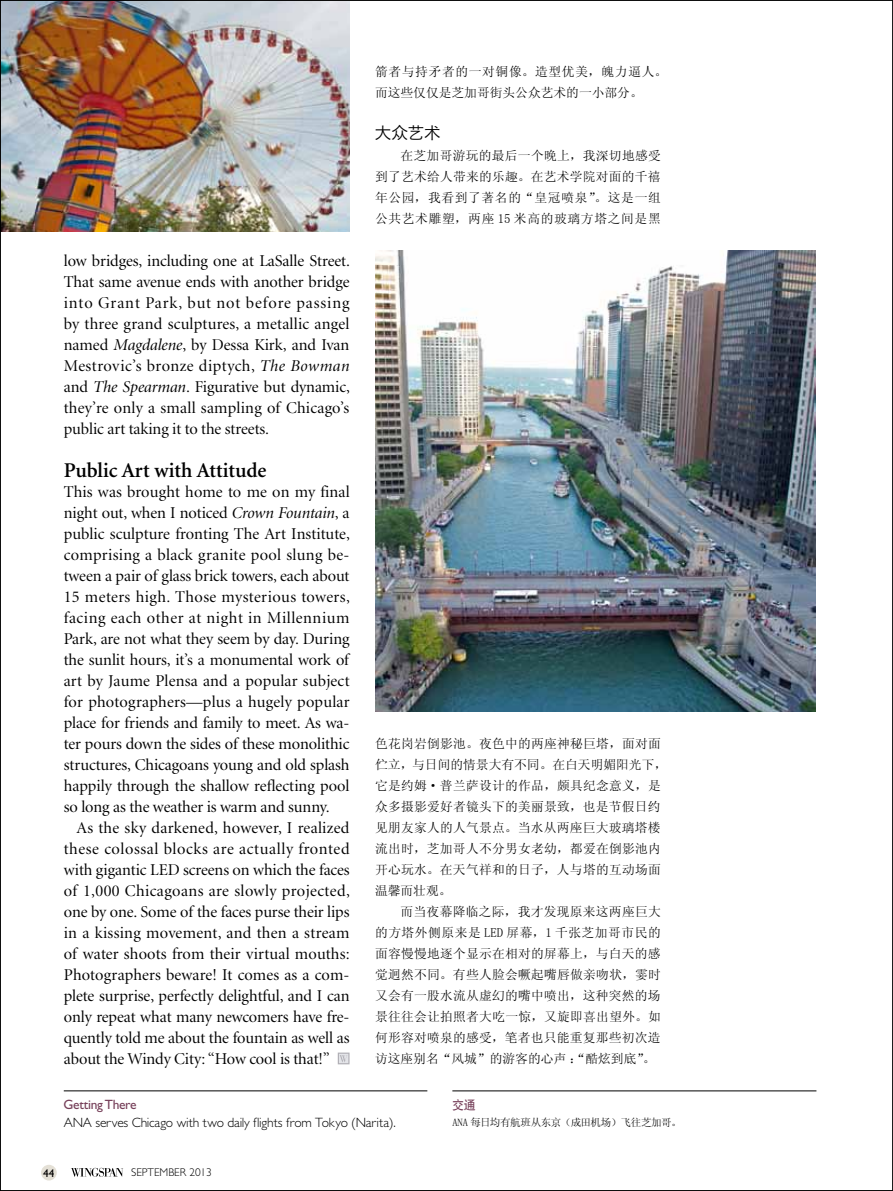
<style>
.page{position:relative;width:893px;height:1191px;background:#fff}
.page>*{position:absolute;margin:0;border:0;box-sizing:border-box;transform-origin:0 0}
.t1{font:600 21px "Minion";letter-spacing:-.005em;color:#000}
.t2{font:16.5px/21px "Minion Display";letter-spacing:-.005em;color:#000;text-align:justify}
.t3{font:16.5px "Hiragino Sans GB W3";color:#000}
.t4{font:300 13.5px "Gill Sans";letter-spacing:-.01em;color:#000}
.t5{font:13.5px "Gill Sans";letter-spacing:-.025em;color:#763f59}
.t6{font:12.75px/21px "Sim Sun";letter-spacing:.02em;color:#000;text-align:justify}
.t7{font:12.75px/21px "Sim Sun";color:#000}
.t8{font:12px "SIL Hei Med Jian";color:#763f59}
.t9{font:300 11.25px "Gill Sans";color:#000}
.t10{font:11.25px "Gill Sans";color:#000}
.t11{font:10.5px "Sim Sun";letter-spacing:-.035em;color:#000}
.s1{font-style:italic}
</style>
<div class="page">
<img style="left:0;top:0;width:892px;height:1191px">
<hr style="left:892px;top:0;width:1px;height:1191px;background:#000">
<p class="t2" style="left:64px;top:251px;width:288px">low bridges, including one at LaSalle Street.<br>That same avenue ends with another bridge into Grant Park, but not before passing by three grand sculptures, a metallic angel named <span class="s1">Magdalene</span>, by Dessa Kirk, and Ivan Mestrovic’s bronze diptych, <span class="s1">The Bowman </span>and <span class="s1">The Spearman</span>. Figurative but dynamic, they’re only a small sampling of Chicago’s public art taking it to the streets.</p>
<p class="t1" style="left:64px;top:459px;width:204px">Public Art with Attitude</p>
<p class="t2" style="left:64px;top:482px;width:288px">This was brought home to me on my final night out, when I noticed <span class="s1">Crown Fountain</span>, a public sculpture fronting The Art Institute, comprising a black granite pool slung be&shy;tween a pair of glass brick towers, each about 15 meters high. Those mysterious towers, facing each other at night in Millennium Park, are not what they seem by day. During the sunlit hours, it’s a monumental work of art by Jaume Plensa and a popular subject for photographers—plus a hugely popular place for friends and family to meet. As wa&shy;ter pours down the sides of these monolithic structures, Chicagoans young and old splash happily through the shallow reflecting pool so long as the weather is warm and sunny.</p>
<p class="t2" style="left:64px;top:818px;width:288px;text-indent:13px">As the sky darkened, however, I realized these colossal blocks are actually fronted with gigantic LED screens on which the faces of 1,000 Chicagoans are slowly projected, one by one. Some of the faces purse their lips in a kissing movement, and then a stream of water shoots from their virtual mouths:<br>Photographers beware! It comes as a com&shy;plete surprise, perfectly delightful, and I can only repeat what many newcomers have fre&shy;quently told me about the fountain as well as about the Windy City: “How cool is that!”</p>
<p class="t7" style="left:375px;top:61px;width:294px">箭者与持矛者的一对铜像。造型优美，魄力逼人。而这些仅仅是芝加哥街头公众艺术的一小部分。</p>
<p class="t3" style="left:375px;top:123px;width:67px">大众艺术</p>
<p class="t6" style="left:375px;top:145px;width:287px;text-indent:26px">在芝加哥游玩的最后一个晚上，我深切地感受到了艺术给人带来的乐趣。在艺术学院对面的千禧年公园，我看到了著名的“皇冠喷泉”。这是一组公共艺术雕塑，两座 15 米高的玻璃方塔之间是黑</p>
<p class="t6" style="left:375px;top:733px;width:294px;text-align:left">色花岗岩倒影池。夜色中的两座神秘巨塔，面对面伫立，与日间的情景大有不同。在白天明媚阳光下，它是约姆·普兰萨设计的作品，颇具纪念意义，是众多摄影爱好者镜头下的美丽景致，也是节假日约见朋友家人的人气景点。当水从两座巨大玻璃塔楼流出时，芝加哥人不分男女老幼，都爱在倒影池内开心玩水。在天气祥和的日子，人与塔的互动场面温馨而壮观。</p>
<p class="t6" style="left:375px;top:901px;width:287px;text-indent:26px">而当夜幕降临之际，我才发现原来这两座巨大的方塔外侧原来是 LED 屏幕，1 千张芝加哥市民的面容慢慢地逐个显示在相对的屏幕上，与白天的感觉迥然不同。有些人脸会噘起嘴唇做亲吻状，霎时又会有一股水流从虚幻的嘴中喷出，这种突然的场景往往会让拍照者大吃一惊，又旋即喜出望外。如何形容对喷泉的感受，笔者也只能重复那些初次造访这座别名“风城”的游客的心声：“酷炫到底”。</p>
<p class="t5" style="left:64px;top:1096px;width:74px">Getting There</p>
<p class="t4" style="left:64px;top:1115px;width:334px">ANA serves Chicago with two daily flights from Tokyo (Narita).</p>
<p class="t10" style="left:43px;top:1166px;width:13px">44</p>
<p class="t9" style="left:131px;top:1166px;width:82px">SEPTEMBER 2013</p>
<p class="t8" style="left:452px;top:1096px;width:25px">交通</p>
<p class="t11" style="left:452px;top:1116px;width:231px">ANA 每日均有航班从东京（成田机场）飞往芝加哥。</p>
</div>
